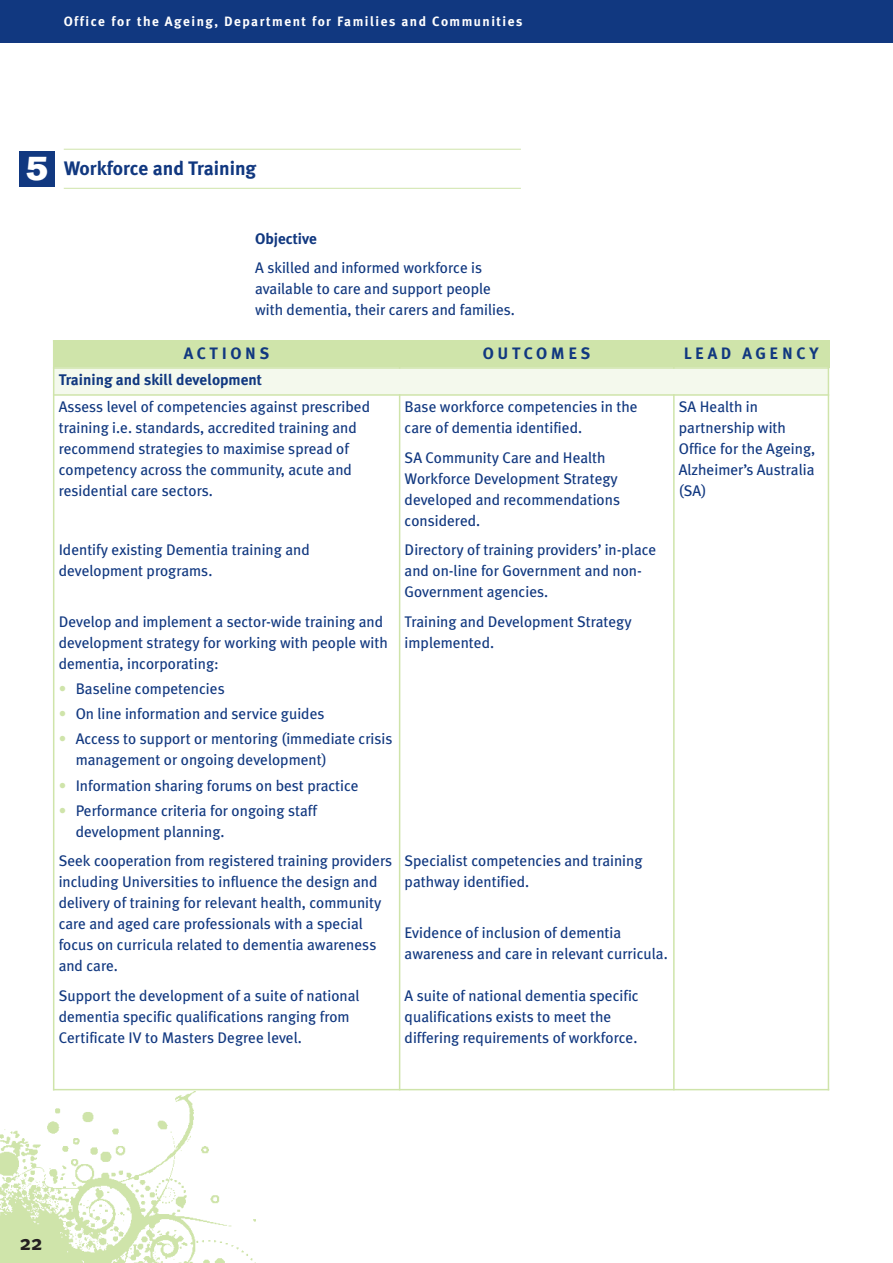
<style>
.page{position:relative;width:893px;height:1263px;background:#fff}
.page>*{position:absolute;margin:0;border:0;box-sizing:border-box;transform-origin:0 0}
.t1{font:33.9px "Akzidenz Grotesk BE Super";color:#fff}
.t2{font:700 21px "Meta Plus";color:#231f20}
.t3{font:700 19.5px "Meta Plus";color:#113880}
.t4{font:700 16.5px "Meta Plus";letter-spacing:.22em;color:#113880}
.t5{font:15.3px/21px "Meta Plus";color:#113880}
.t6{font:700 15.3px "Meta Plus";color:#113880}
.t7{font:700 13.5px "Meta Plus";letter-spacing:.11em;color:#fff}
.s1{color:#cfe4aa}
</style>
<div class="page">
<hr style="left:64px;top:188px;width:457px;height:1px;background:#cfe4aa">
<hr style="left:64px;top:149px;width:457px;height:1px;background:#cfe4aa">
<img style="left:0;top:1090px;width:255px;height:173px">
<div style="left:0;top:0;width:893px;height:43px;background:#113880"></div>
<hr style="left:0;top:1260px;width:63px;height:1px;background:#cfe4aa">
<div style="left:53px;top:340px;width:347px;height:28px;background:#cfe4aa"></div>
<div style="left:400px;top:340px;width:274px;height:28px;background:#cfe4aa"></div>
<div style="left:674px;top:340px;width:155px;height:28px;background:#cfe4aa"></div>
<div style="left:53px;top:368px;width:775px;height:27px;background:#f4f9ed"></div>
<hr style="left:53px;top:340px;width:1px;height:750px;background:#cfe4aa">
<hr style="left:399px;top:394px;width:1px;height:696px;background:#cfe4aa">
<hr style="left:673px;top:394px;width:2px;height:696px;background:#cfe4aa">
<hr style="left:828px;top:340px;width:1px;height:750px;background:#cfe4aa">
<hr style="left:53px;top:367px;width:776px;height:2px;background:#cfe4aa">
<hr style="left:53px;top:394px;width:776px;height:2px;background:#cfe4aa">
<hr style="left:53px;top:1089px;width:776px;height:1px;background:#cfe4aa">
<div style="left:19px;top:151px;width:36px;height:35px;background:#113880"></div>
<p class="t7" style="left:64px;top:14px;width:460px">Office for the Ageing, Department for Families and Communities</p>
<h1 class="t1" style="left:26px;top:155px;width:23px">5</h1>
<p class="t3" style="left:64px;top:157px;width:194px">Workforce and Training</p>
<p class="t6" style="left:255px;top:229px;width:63px">Objective</p>
<p class="t5" style="left:255px;top:257px;width:261px">A skilled and informed workforce is available to care and support people with dementia, their carers and families.</p>
<p class="t4" style="left:184px;top:344px;width:87px">ACTIONS</p>
<p class="t4" style="left:483px;top:344px;width:109px">OUTCOMES</p>
<p class="t4" style="left:684px;top:344px;width:136px">LEAD AGENCY</p>
<p class="t6" style="left:59px;top:371px;width:205px">Training and skill development</p>
<p class="t5" style="left:59px;top:396px;width:313px">Assess level of competencies against prescribed training i.e. standards, accredited training and recommend strategies to maximise spread of competency across the community, acute and residential care sectors.</p>
<p class="t5" style="left:405px;top:396px;width:235px">Base workforce competencies in the care of dementia identified.</p>
<p class="t5" style="left:405px;top:447px;width:217px">SA Community Care and Health<br>Workforce Development Strategy developed and recommendations considered.</p>
<p class="t5" style="left:405px;top:539px;width:253px">Directory of training providers’ in-place and on-line for Government and non-<br>Government agencies.</p>
<p class="t5" style="left:405px;top:611px;width:229px">Training and Development Strategy implemented.</p>
<p class="t5" style="left:679px;top:396px;width:138px">SA Health in partnership with<br>Office for the Ageing,<br>Alzheimer’s Australia (SA)</p>
<p class="t5" style="left:59px;top:539px;width:253px">Identify existing Dementia training and development programs.</p>
<p class="t5" style="left:59px;top:611px;width:331px">Develop and implement a sector-wide training and development strategy for working with people with dementia, incorporating:</p>
<p class="t5" style="left:59px;top:678px;width:168px"><span class="s1">•</span> Baseline competencies</p>
<p class="t5" style="left:59px;top:703px;width:267px"><span class="s1">•</span> On line information and service guides</p>
<p class="t5" style="left:76px;top:729px;width:318px;text-indent:-17px"><span class="s1">•</span> Access to support or mentoring (immediate crisis management or ongoing development)</p>
<p class="t5" style="left:59px;top:775px;width:302px"><span class="s1">•</span> Information sharing forums on best practice</p>
<p class="t5" style="left:76px;top:800px;width:243px;text-indent:-17px"><span class="s1">•</span> Performance criteria for ongoing staff development planning.</p>
<p class="t5" style="left:59px;top:851px;width:335px">Seek cooperation from registered training providers including Universities to influence the design and delivery of training for relevant health, community care and aged care professionals with a special focus on curricula related to dementia awareness and care.</p>
<p class="t5" style="left:59px;top:985px;width:302px">Support the development of a suite of national dementia specific qualifications ranging from<br>Certificate IV to Masters Degree level.</p>
<p class="t5" style="left:405px;top:851px;width:239px">Specialist competencies and training pathway identified.</p>
<p class="t5" style="left:405px;top:922px;width:265px">Evidence of inclusion of dementia awareness and care in relevant curricula.</p>
<p class="t5" style="left:405px;top:985px;width:236px">A suite of national dementia specific qualifications exists to meet the differing requirements of workforce.</p>
<h2 class="t2" style="left:20px;top:1230px;width:24px">22</h2>
</div>
